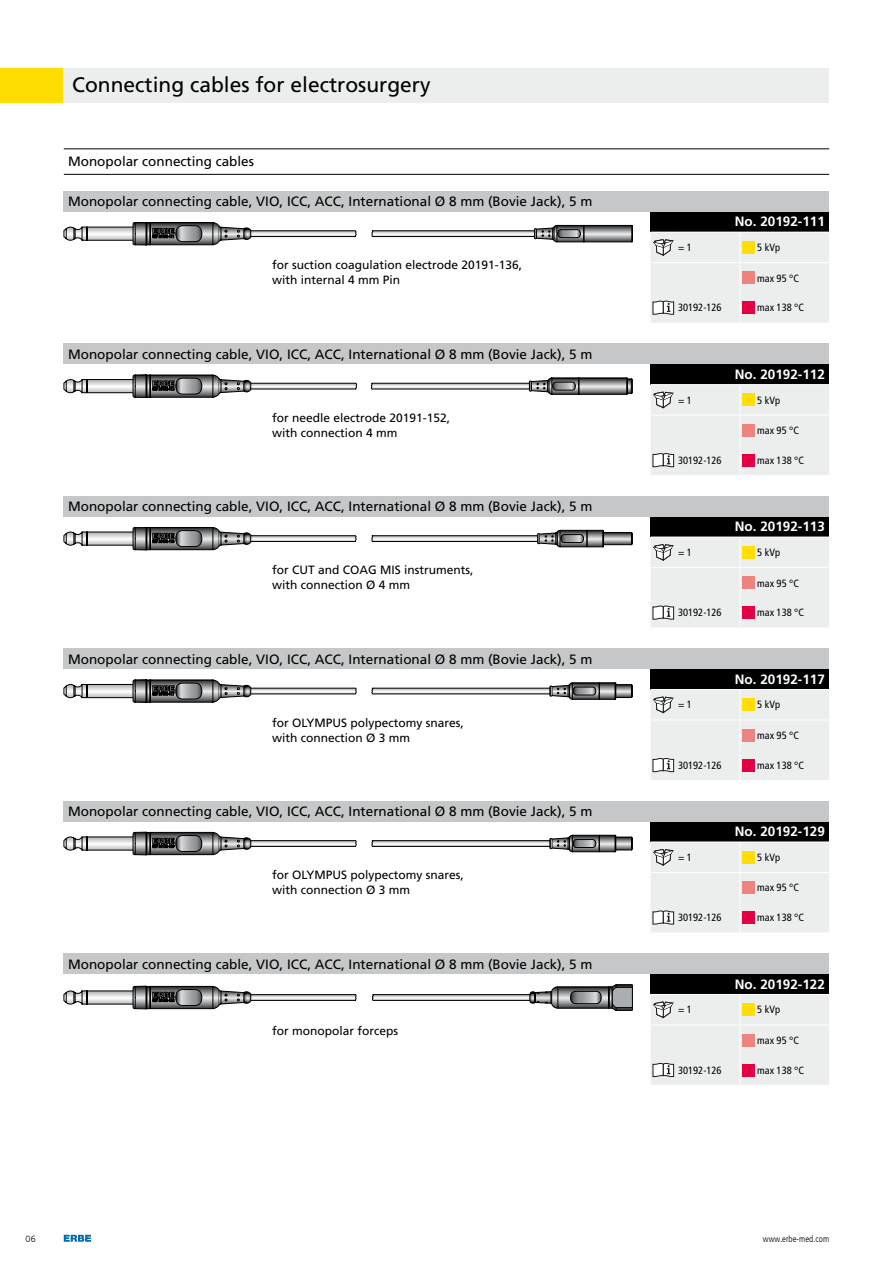
<style>
.page{position:relative;width:893px;height:1263px;background:#fff}
.page>*{position:absolute;margin:0;border:0;box-sizing:border-box;transform-origin:0 0}
.t1{font:21px "Frutiger LT Com";color:#000}
.t2{font:13.5px "Frutiger LT Com";color:#000}
.t3{font:700 13.5px "Frutiger LT Com";color:#fff}
.t4{font:12px/15px "Frutiger LT Com";color:#000}
.t5{font:condensed 10.5px "Frutiger LT Com";color:#000}
.t6{font:300 condensed 9px "Frutiger LT Com";color:#000}
.t7{font:300 9px "Frutiger LT Com";color:#000}
</style>
<div class="page">
<svg style="left:64px;top:1235px;width:27px;height:7px"></svg>
<div style="left:0;top:68px;width:64px;height:34px;background:#fd0"></div>
<div style="left:651px;top:212px;width:178px;height:20px;background:#000"></div>
<svg style="left:64px;top:222px;width:293px;height:23px"></svg>
<svg style="left:372px;top:225px;width:260px;height:17px"></svg>
<svg style="left:651px;top:233px;width:178px;height:90px;background:#eae9e7"></svg>
<div style="left:742px;top:301px;width:13px;height:13px;background:#e30045"></div>
<div style="left:651px;top:364px;width:178px;height:20px;background:#000"></div>
<svg style="left:64px;top:374px;width:293px;height:24px"></svg>
<svg style="left:371px;top:378px;width:261px;height:17px"></svg>
<svg style="left:651px;top:384px;width:178px;height:91px;background:#eae9e7"></svg>
<div style="left:742px;top:454px;width:13px;height:12px;background:#e30045"></div>
<div style="left:651px;top:516px;width:178px;height:21px;background:#000"></div>
<svg style="left:64px;top:527px;width:292px;height:23px"></svg>
<svg style="left:371px;top:530px;width:261px;height:17px"></svg>
<svg style="left:651px;top:538px;width:178px;height:89px;background:#eae9e7"></svg>
<div style="left:742px;top:606px;width:13px;height:13px;background:#e30045"></div>
<div style="left:651px;top:669px;width:178px;height:20px;background:#000"></div>
<svg style="left:64px;top:680px;width:293px;height:22px"></svg>
<svg style="left:371px;top:682px;width:261px;height:18px"></svg>
<svg style="left:651px;top:689px;width:178px;height:91px;background:#eae9e7"></svg>
<div style="left:742px;top:759px;width:13px;height:12px;background:#e30045"></div>
<div style="left:651px;top:821px;width:178px;height:21px;background:#000"></div>
<svg style="left:64px;top:832px;width:293px;height:23px"></svg>
<svg style="left:371px;top:835px;width:261px;height:17px"></svg>
<svg style="left:651px;top:842px;width:178px;height:90px;background:#eae9e7"></svg>
<div style="left:742px;top:911px;width:13px;height:13px;background:#e30045"></div>
<div style="left:651px;top:974px;width:178px;height:20px;background:#000"></div>
<svg style="left:64px;top:986px;width:292px;height:23px"></svg>
<svg style="left:372px;top:984px;width:260px;height:26px"></svg>
<svg style="left:651px;top:995px;width:178px;height:90px;background:#eae9e7"></svg>
<div style="left:742px;top:1064px;width:13px;height:12px;background:#e30045"></div>
<hr style="left:64px;top:148px;width:765px;height:1px;background:#000">
<hr style="left:64px;top:174px;width:765px;height:1px;background:#000">
<div style="left:64px;top:191px;width:765px;height:21px;background:#c6c7c8"></div>
<div style="left:64px;top:344px;width:765px;height:20px;background:#c6c7c8"></div>
<div style="left:64px;top:496px;width:765px;height:20px;background:#c6c7c8"></div>
<div style="left:64px;top:649px;width:765px;height:20px;background:#c6c7c8"></div>
<div style="left:64px;top:801px;width:765px;height:20px;background:#c6c7c8"></div>
<div style="left:64px;top:954px;width:765px;height:20px;background:#c6c7c8"></div>
<div style="left:64px;top:68px;width:765px;height:34px;background:#eceded"></div>
<h1 class="t1" style="left:72px;top:73px;width:360px">Connecting cables for electrosurgery</h1>
<p class="t2" style="left:68px;top:154px;width:188px">Monopolar connecting cables</p>
<p class="t2" style="left:68px;top:194px;width:526px">Monopolar connecting cable, VIO, ICC, ACC, International Ø 8 mm (Bovie Jack), 5 m</p>
<p class="t4" style="left:272px;top:258px;width:252px">for suction coagulation electrode 20191-136, with internal 4 mm Pin</p>
<p class="t2" style="left:68px;top:346px;width:526px">Monopolar connecting cable, VIO, ICC, ACC, International Ø 8 mm (Bovie Jack), 5 m</p>
<p class="t4" style="left:272px;top:410px;width:180px">for needle electrode 20191-152, with connection 4 mm</p>
<p class="t2" style="left:68px;top:498px;width:526px">Monopolar connecting cable, VIO, ICC, ACC, International Ø 8 mm (Bovie Jack), 5 m</p>
<p class="t4" style="left:272px;top:563px;width:203px">for CUT and COAG MIS instruments, with connection Ø 4 mm</p>
<p class="t2" style="left:68px;top:651px;width:526px">Monopolar connecting cable, VIO, ICC, ACC, International Ø 8 mm (Bovie Jack), 5 m</p>
<p class="t4" style="left:272px;top:715px;width:193px">for OLYMPUS polypectomy snares, with connection Ø 3 mm</p>
<p class="t2" style="left:68px;top:803px;width:526px">Monopolar connecting cable, VIO, ICC, ACC, International Ø 8 mm (Bovie Jack), 5 m</p>
<p class="t4" style="left:272px;top:868px;width:193px">for OLYMPUS polypectomy snares, with connection Ø 3 mm</p>
<p class="t2" style="left:68px;top:956px;width:526px">Monopolar connecting cable, VIO, ICC, ACC, International Ø 8 mm (Bovie Jack), 5 m</p>
<p class="t4" style="left:272px;top:1023px;width:128px">for monopolar forceps</p>
<p class="t3" style="left:735px;top:214px;width:92px">No. 20192-111</p>
<p class="t5" style="left:678px;top:241px;width:15px">= 1</p>
<p class="t5" style="left:757px;top:241px;width:24px">5 kVp</p>
<p class="t5" style="left:757px;top:272px;width:43px">max 95 °C</p>
<p class="t5" style="left:678px;top:302px;width:45px">30192-126</p>
<p class="t5" style="left:757px;top:302px;width:48px">max 138 °C</p>
<p class="t3" style="left:735px;top:366px;width:92px">No. 20192-112</p>
<p class="t5" style="left:678px;top:394px;width:15px">= 1</p>
<p class="t5" style="left:757px;top:394px;width:24px">5 kVp</p>
<p class="t5" style="left:757px;top:424px;width:43px">max 95 °C</p>
<p class="t5" style="left:678px;top:454px;width:45px">30192-126</p>
<p class="t5" style="left:757px;top:454px;width:48px">max 138 °C</p>
<p class="t3" style="left:735px;top:519px;width:92px">No. 20192-113</p>
<p class="t5" style="left:678px;top:546px;width:15px">= 1</p>
<p class="t5" style="left:757px;top:546px;width:24px">5 kVp</p>
<p class="t5" style="left:757px;top:577px;width:43px">max 95 °C</p>
<p class="t5" style="left:678px;top:606px;width:45px">30192-126</p>
<p class="t5" style="left:757px;top:606px;width:48px">max 138 °C</p>
<p class="t3" style="left:735px;top:671px;width:92px">No. 20192-117</p>
<p class="t5" style="left:678px;top:699px;width:15px">= 1</p>
<p class="t5" style="left:757px;top:699px;width:24px">5 kVp</p>
<p class="t5" style="left:757px;top:729px;width:43px">max 95 °C</p>
<p class="t5" style="left:678px;top:759px;width:45px">30192-126</p>
<p class="t5" style="left:757px;top:759px;width:48px">max 138 °C</p>
<p class="t3" style="left:735px;top:824px;width:92px">No. 20192-129</p>
<p class="t5" style="left:678px;top:851px;width:15px">= 1</p>
<p class="t5" style="left:757px;top:851px;width:24px">5 kVp</p>
<p class="t5" style="left:757px;top:882px;width:43px">max 95 °C</p>
<p class="t5" style="left:678px;top:911px;width:45px">30192-126</p>
<p class="t5" style="left:757px;top:911px;width:48px">max 138 °C</p>
<p class="t3" style="left:735px;top:976px;width:92px">No. 20192-122</p>
<p class="t5" style="left:678px;top:1003px;width:15px">= 1</p>
<p class="t5" style="left:757px;top:1003px;width:24px">5 kVp</p>
<p class="t5" style="left:757px;top:1034px;width:43px">max 95 °C</p>
<p class="t5" style="left:678px;top:1064px;width:45px">30192-126</p>
<p class="t5" style="left:757px;top:1064px;width:48px">max 138 °C</p>
<p class="t7" style="left:26px;top:1233px;width:12px">06</p>
<p class="t6" style="left:763px;top:1233px;width:68px">www.erbe-med.com</p>
</div>
